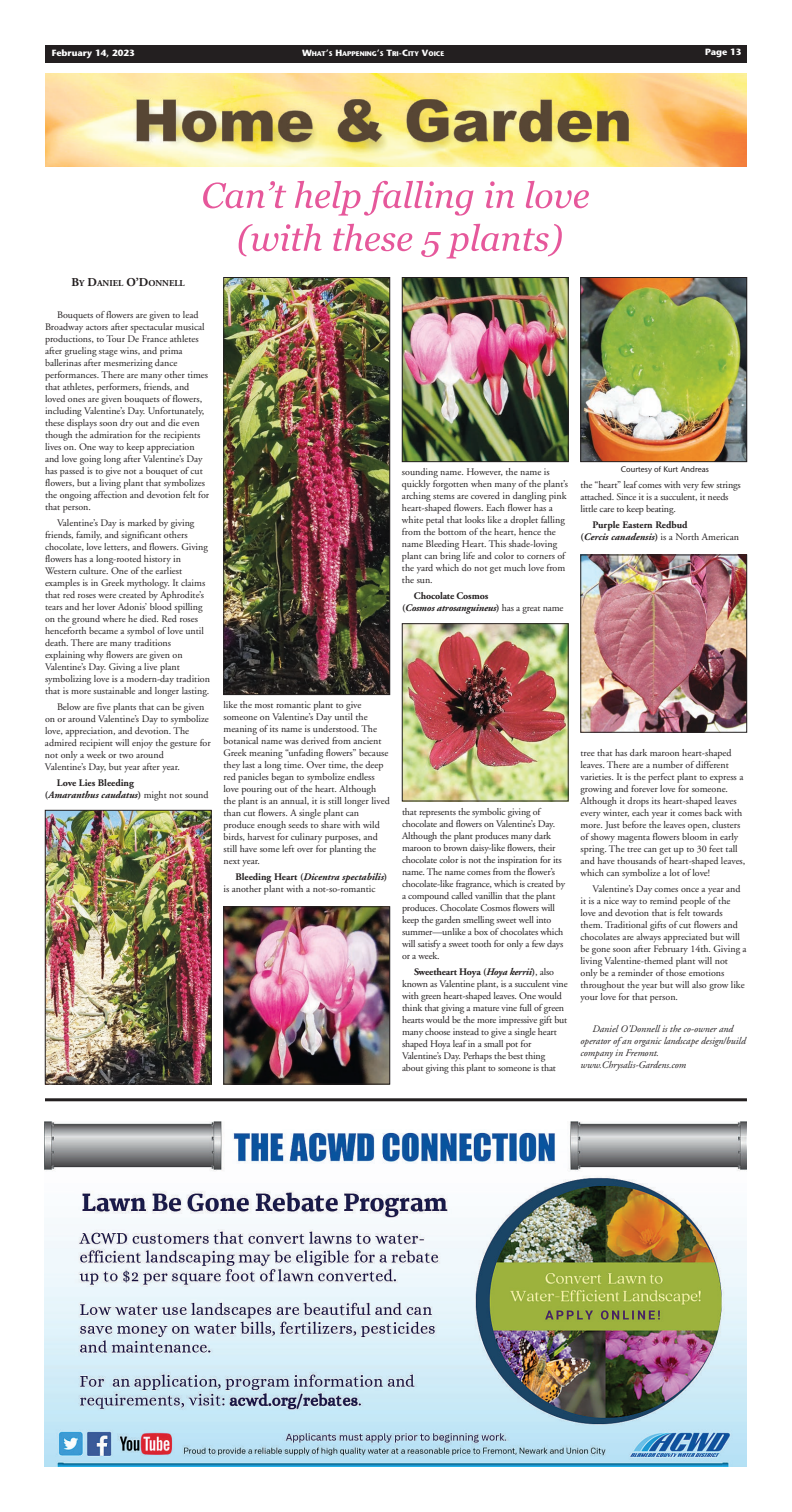
<style>
.page{position:relative;width:792px;height:1512px;background:#fff}
.page>*{position:absolute;margin:0;border:0;box-sizing:border-box;transform-origin:0 0}
.t1{font:10px/12px "Adobe Garamond";color:#231f20}
.t2{font:italic 10px/12px "Adobe Garamond";color:#231f20}
.t3{font:700 10px/12px "Adobe Garamond";color:#231f20}
.t4{font:italic 700 10px/12px "Adobe Garamond";letter-spacing:-.015em;color:#231f20}
.t5{font:700 9px "Stone Sans";color:#fff}
.t6{font:700 9px "Adobe Garamond";color:#231f20}
.t7{font:8px "Stone Sans";color:#231f20}
.t8{font:700 6.8px "Stone Sans";color:#fff}
.s1{font-size:9px}
.s2{font-size:12px}
.s3{font-style:italic}
.s4{font-weight:400}
.s5{font-style:normal}
.s6{font-weight:400;font-style:normal}
.s7{font-weight:700}
.s8{font-weight:700;font-style:italic}
</style>
<div class="page">
<div style="left:45px;top:45px;width:702px;height:18px;background:#231f20"></div>
<img style="left:45px;top:1121px;width:702px;height:346px">
<hr style="left:45px;top:1098px;width:702px;height:3px;background:#231f20">
<img style="left:45px;top:74px;width:702px;height:92px">
<svg style="left:203px;top:181px;width:83px;height:27px"></svg>
<svg style="left:295px;top:181px;width:178px;height:35px"></svg>
<svg style="left:485px;top:181px;width:29px;height:27px"></svg>
<svg style="left:526px;top:181px;width:63px;height:27px"></svg>
<svg style="left:239px;top:224px;width:83px;height:32px"></svg>
<svg style="left:333px;top:224px;width:79px;height:27px"></svg>
<svg style="left:421px;top:224px;width:141px;height:34px"></svg>
<img style="left:226px;top:279px;width:162px;height:414px">
<div style="left:224px;top:277px;width:166px;height:418px;border:1px solid #231f20"></div>
<img style="left:226px;top:909px;width:162px;height:173px">
<div style="left:224px;top:907px;width:166px;height:177px;border:1px solid #231f20"></div>
<img style="left:47px;top:812px;width:163px;height:270px">
<div style="left:45px;top:810px;width:167px;height:274px;border:1px solid #231f20"></div>
<img style="left:404px;top:625px;width:162px;height:174px">
<div style="left:402px;top:623px;width:166px;height:178px;border:1px solid #231f20"></div>
<img style="left:404px;top:279px;width:162px;height:181px">
<div style="left:402px;top:277px;width:166px;height:185px;border:1px solid #231f20"></div>
<img style="left:582px;top:557px;width:163px;height:174px">
<div style="left:580px;top:555px;width:167px;height:178px;border:1px solid #231f20"></div>
<img style="left:582px;top:279px;width:163px;height:181px">
<div style="left:580px;top:277px;width:167px;height:185px;border:1px solid #231f20"></div>
<p class="t5" style="left:52px;top:49px;width:84px">February 14, 2023</p>
<p class="t8" style="left:302px;top:51px;width:144px"><span class="s1">W</span>HAT<span class="s1">’</span>S <span class="s1">H</span>APPENING<span class="s1">’</span>S <span class="s1">T</span>RI<span class="s1">-C</span>ITY <span class="s1">V</span>OICE</p>
<p class="t5" style="left:705px;top:48px;width:38px">Page 13</p>
<p class="t6" style="left:72px;top:279px;width:115px"><span class="s2">B</span>Y <span class="s2">D</span>ANIEL <span class="s2">O’D</span>ONNELL</p>
<p class="t1" style="left:45px;top:310px;width:166px;text-indent:12px">Bouquets of flowers are given to lead Broadway actors after spectacular musical productions, to Tour De France athletes after grueling stage wins, and prima ballerinas after mesmerizing dance performances. There are many other times that athletes, performers, friends, and loved ones are given bouquets of flowers, including Valentine’s Day. Unfortunately, these displays soon dry out and die even though the admiration for the recipients lives on. One way to keep appreciation and love going long after Valentine’s Day has passed is to give not a bouquet of cut flowers, but a living plant that symbolizes the ongoing affection and devotion felt for that person.</p>
<p class="t1" style="left:45px;top:518px;width:167px;text-indent:12px">Valentine’s Day is marked by giving friends, family, and significant others chocolate, love letters, and flowers. Giving flowers has a long-rooted history in Western culture. One of the earliest examples is in Greek mythology. It claims that red roses were created by Aphrodite’s tears and her lover Adonis’ blood spilling on the ground where he died. Red roses henceforth became a symbol of love until death. There are many traditions explaining why flowers are given on Valentine’s Day. Giving a live plant symbolizing love is a modern-day tradition that is more sustainable and longer lasting.</p>
<p class="t1" style="left:45px;top:702px;width:167px;text-indent:12px">Below are five plants that can be given on or around Valentine’s Day to symbolize love, appreciation, and devotion. The admired recipient will enjoy the gesture for not only a week or two around<br>Valentine’s Day, but year after year.</p>
<p class="t3" style="left:45px;top:778px;width:165px;text-indent:12px">Love Lies Bleeding<br>(<span class="s3">Amaranthus caudatus</span>) <span class="s4">might not sound</span></p>
<p class="t1" style="left:402px;top:467px;width:168px">sounding name. However, the name is quickly forgotten when many of the plant’s arching stems are covered in dangling pink heart-shaped flowers. Each flower has a white petal that looks like a droplet falling from the bottom of the heart, hence the name Bleeding Heart. This shade-loving plant can bring life and color to corners of the yard which do not get much love from the sun.</p>
<p class="t4" style="left:402px;top:591px;width:163px;text-indent:12px"><span class="s5">Chocolate Cosmos<br>(</span>Cosmos atrosanguineus<span class="s5">)</span> <span class="s6">has a great name</span></p>
<p class="t7" style="left:621px;top:466px;width:90px">Courtesy of Kurt Andreas</p>
<p class="t1" style="left:581px;top:480px;width:162px">the “heart” leaf comes with very few strings attached. Since it is a succulent, it needs little care to keep beating.</p>
<p class="t3" style="left:581px;top:520px;width:160px;text-indent:12px">Purple Eastern Redbud<br>(<span class="s3">Cercis canadensis</span>) <span class="s4">is a North American</span></p>
<p class="t1" style="left:223px;top:700px;width:168px">like the most romantic plant to give someone on Valentine’s Day until the meaning of its name is understood. The botanical name was derived from ancient Greek meaning “unfading flowers” because they last a long time. Over time, the deep red panicles began to symbolize endless love pouring out of the heart. Although the plant is an annual, it is still longer lived than cut flowers. A single plant can produce enough seeds to share with wild birds, harvest for culinary purposes, and still have some left over for planting the next year.</p>
<p class="t1" style="left:223px;top:872px;width:165px;text-indent:12px"><span class="s7">Bleeding Heart (</span><span class="s8">Dicentra spectabilis</span><span class="s7">) </span>is another plant with a not-so-romantic</p>
<p class="t1" style="left:402px;top:807px;width:165px">that represents the symbolic giving of chocolate and flowers on Valentine’s Day.<br>Although the plant produces many dark maroon to brown daisy-like flowers, their chocolate color is not the inspiration for its name. The name comes from the flower’s chocolate-like fragrance, which is created by a compound called vanillin that the plant produces. Chocolate Cosmos flowers will keep the garden smelling sweet well into summer—unlike a box of chocolates which will satisfy a sweet tooth for only a few days or a week.</p>
<p class="t1" style="left:402px;top:967px;width:167px;text-indent:12px"><span class="s7">Sweetheart Hoya (</span><span class="s8">Hoya kerrii</span><span class="s7">)</span>, also known as Valentine plant, is a succulent vine with green heart-shaped leaves. One would think that giving a mature vine full of green hearts would be the more impressive gift but many choose instead to give a single heart shaped Hoya leaf in a small pot for Valentine’s Day. Perhaps the best thing about giving this plant to someone is that</p>
<p class="t1" style="left:580px;top:748px;width:166px">tree that has dark maroon heart-shaped leaves. There are a number of different varieties. It is the perfect plant to express a growing and forever love for someone.<br>Although it drops its heart-shaped leaves every winter, each year it comes back with more. Just before the leaves open, clusters of showy magenta flowers bloom in early spring. The tree can get up to 30 feet tall and have thousands of heart-shaped leaves, which can symbolize a lot of love!</p>
<p class="t1" style="left:580px;top:884px;width:168px;text-indent:12px">Valentine’s Day comes once a year and it is a nice way to remind people of the love and devotion that is felt towards them. Traditional gifts of cut flowers and chocolates are always appreciated but will be gone soon after February 14th. Giving a living Valentine-themed plant will not only be a reminder of those emotions throughout the year but will also grow like your love for that person.</p>
<p class="t2" style="left:580px;top:1024px;width:167px;text-indent:12px">Daniel O’Donnell is the co-owner and operator of an organic landscape design/build company in Fremont. www.Chrysalis-Gardens.com</p>
</div>
